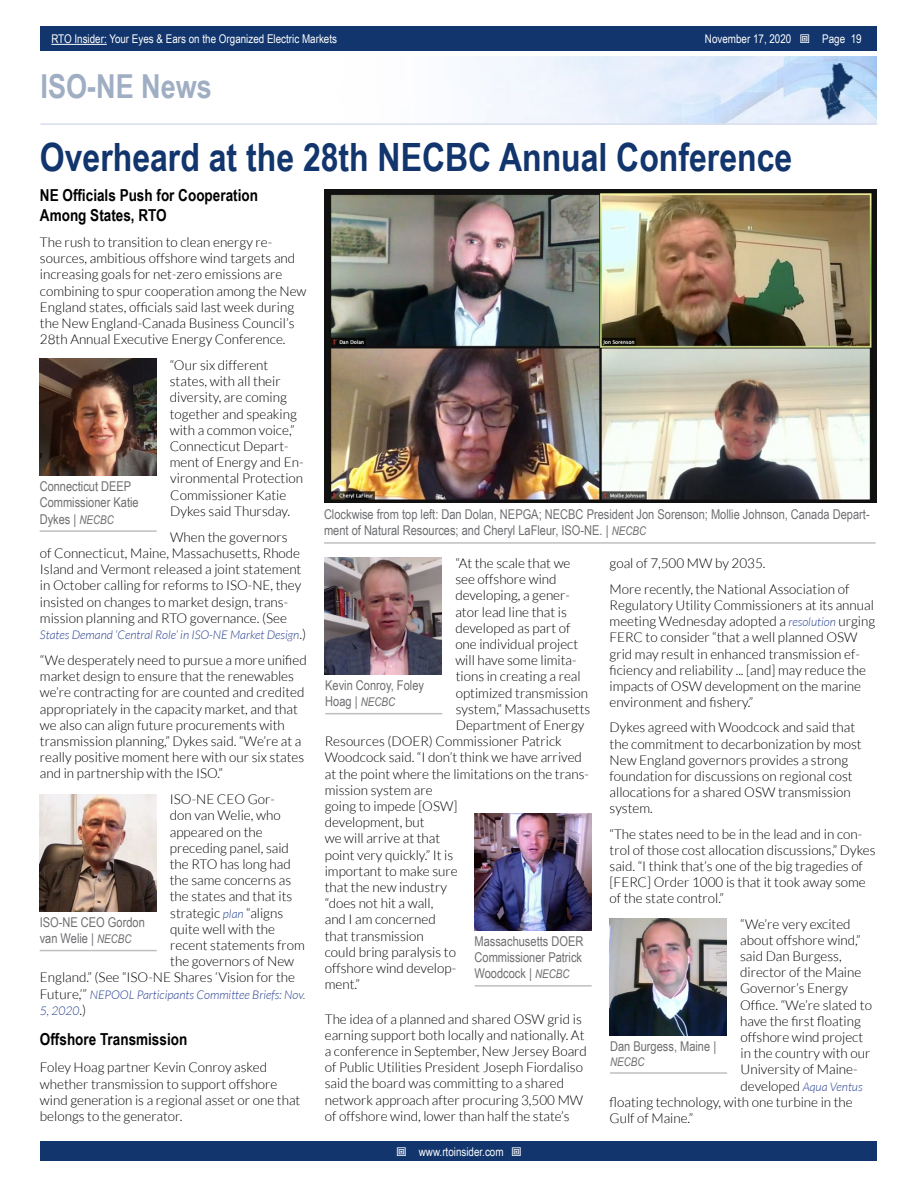
<style>
.page{position:relative;width:918px;height:1188px;background:#fff}
.page>*{position:absolute;margin:0;border:0;box-sizing:border-box;transform-origin:0 0}
.t1{font:700 39px "Arial Narrow";color:#11356c}
.t2{font:700 33px "Arial Narrow";color:#a0aec4}
.t3{font:700 16.5px/19.8px "Arial Narrow";color:#000}
.t4{font:300 13.5px/16.2px "Lato";color:#000}
.t5{font:13.5px/16.2px "Arial Narrow";color:#6d6e71}
.t6{font:italic 300 12px/16.2px "Lato";color:#25408f}
.t7{font:12px "Arial Narrow";color:#fff}
.t8{font:italic 12px "Arial Narrow";color:#6d6e71}
.s1{font-style:normal;font-size:13.5px;color:#000}
.s2{font-style:italic;font-size:12px;color:#25408f}
.s3{font-style:italic;font-size:12px}
</style>
<div class="page">
<div style="left:41px;top:1142px;width:836px;height:19px;background:#11356c"></div>
<div style="left:41px;top:27px;width:836px;height:24px;background:#11356c"></div>
<hr style="left:51px;top:44px;width:56px;height:1px;background:#fff">
<img style="left:474px;top:56px;width:403px;height:67px">
<hr style="left:40px;top:123px;width:837px;height:2px;background:#d6deec">
<hr style="left:324px;top:542px;width:552px;height:2px;background:#bfbfbf">
<img style="left:324px;top:189px;width:552px;height:313px">
<img style="left:39px;top:794px;width:117px;height:117px">
<hr style="left:40px;top:950px;width:117px;height:1px;background:#bfbfbf">
<img style="left:325px;top:558px;width:117px;height:117px">
<hr style="left:325px;top:713px;width:117px;height:1px;background:#bfbfbf">
<img style="left:610px;top:919px;width:117px;height:117px">
<hr style="left:610px;top:1072px;width:117px;height:2px;background:#bfbfbf">
<img style="left:39px;top:359px;width:117px;height:117px">
<hr style="left:40px;top:530px;width:117px;height:2px;background:#bfbfbf">
<img style="left:474px;top:813px;width:117px;height:118px">
<hr style="left:475px;top:985px;width:117px;height:2px;background:#bfbfbf">
<p class="t7" style="left:51px;top:30px;width:287px">RTO Insider: Your Eyes &amp; Ears on the Organized Electric Markets</p>
<p class="t7" style="left:705px;top:30px;width:88px">November 17, 2020</p>
<p class="t7" style="left:822px;top:30px;width:41px">Page 19</p>
<h2 class="t2" style="left:40px;top:61px;width:173px">ISO-NE News</h2>
<h1 class="t1" style="left:40px;top:128px;width:754px">Overheard at the 28th NECBC Annual Conference</h1>
<p class="t3" style="left:40px;top:185px;width:220px">NE Officials Push for Cooperation<br>Among States, RTO</p>
<p class="t4" style="left:40px;top:234px;width:268px">The rush to transition to clean energy re&shy;sources, ambitious offshore wind targets and increasing goals for net-zero emissions are combining to spur cooperation among the New England states, officials said last week during the New England-Canada Business Council’s 28th Annual Executive Energy Conference.</p>
<p class="t4" style="left:170px;top:357px;width:135px">“Our six different states, with all their diversity, are coming together and speaking with a common voice,”<br>Connecticut Depart&shy;ment of Energy and En&shy;vironmental Protection<br>Commissioner Katie<br>Dykes said Thursday.</p>
<p class="t4" style="left:40px;top:529px;width:263px;text-indent:130px">When the governors of Connecticut, Maine, Massachusetts, Rhode Island and Vermont released a joint statement in October calling for reforms to ISO-NE, they insisted on changes to market design, trans&shy;mission planning and RTO governance. (See</p>
<p class="t6" style="left:40px;top:627px;width:268px">States Demand ‘Central Role’ in ISO-NE Market Design<span class="s1">.)</span></p>
<p class="t4" style="left:40px;top:652px;width:268px">“We desperately need to pursue a more unified market design to ensure that the renewables we’re contracting for are counted and credited appropriately in the capacity market, and that we also can align future procurements with transmission planning,” Dykes said. “We’re at a really positive moment here with our six states and in partnership with the ISO.”</p>
<p class="t4" style="left:170px;top:791px;width:107px">ISO-NE CEO Gor-</p>
<p class="t4" style="left:170px;top:808px;width:112px">don van Welie, who</p>
<p class="t4" style="left:170px;top:824px;width:94px">appeared on the</p>
<p class="t4" style="left:170px;top:840px;width:121px">preceding panel, said</p>
<p class="t4" style="left:170px;top:856px;width:123px">the RTO has long had</p>
<p class="t4" style="left:170px;top:872px;width:123px">the same concerns as</p>
<p class="t4" style="left:170px;top:889px;width:124px">the states and that its</p>
<p class="t4" style="left:170px;top:905px;width:115px">strategic <span class="s2">plan</span> “aligns</p>
<p class="t4" style="left:170px;top:921px;width:106px">quite well with the</p>
<p class="t4" style="left:170px;top:937px;width:136px">recent statements from</p>
<p class="t4" style="left:170px;top:953px;width:126px">the governors of New</p>
<p class="t4" style="left:40px;top:970px;width:257px">England.” (See “ISO-NE Shares ‘Vision for the</p>
<p class="t6" style="left:40px;top:987px;width:267px"><span class="s1">Future,’”</span> NEPOOL Participants Committee Briefs: Nov.<br>5, 2020<span class="s1">.)</span></p>
<p class="t3" style="left:40px;top:1029px;width:149px">Offshore Transmission</p>
<p class="t4" style="left:40px;top:1060px;width:262px">Foley Hoag partner Kevin Conroy asked whether transmission to support offshore wind generation is a regional asset or one that belongs to the generator.</p>
<p class="t5" style="left:40px;top:478px;width:101px">Connecticut DEEP<br>Commissioner Katie<br>Dykes | <span class="s3">NECBC</span></p>
<p class="t5" style="left:40px;top:914px;width:107px">ISO-NE CEO Gordon van Welie | <span class="s3">NECBC</span></p>
<p class="t5" style="left:324px;top:506px;width:547px">Clockwise from top left: Dan Dolan, NEPGA; NECBC President Jon Sorenson; Mollie Johnson, Canada Depart&shy;ment of Natural Resources; and Cheryl LaFleur, ISO-NE. | <span class="s3">NECBC</span></p>
<p class="t4" style="left:455px;top:555px;width:117px">“At the scale that we</p>
<p class="t4" style="left:455px;top:571px;width:103px">see offshore wind</p>
<p class="t4" style="left:455px;top:587px;width:116px">developing, a gener-</p>
<p class="t4" style="left:455px;top:604px;width:113px">ator lead line that is</p>
<p class="t4" style="left:455px;top:620px;width:117px">developed as part of</p>
<p class="t4" style="left:455px;top:636px;width:124px">one individual project</p>
<p class="t4" style="left:455px;top:652px;width:123px">will have some limita-</p>
<p class="t4" style="left:456px;top:668px;width:126px">tions in creating a real</p>
<p class="t4" style="left:456px;top:685px;width:134px">optimized transmission</p>
<p class="t4" style="left:456px;top:701px;width:136px">system,” Massachusetts</p>
<p class="t4" style="left:456px;top:717px;width:130px">Department of Energy</p>
<p class="t4" style="left:325px;top:733px;width:239px">Resources (DOER) Commissioner Patrick</p>
<p class="t4" style="left:325px;top:749px;width:259px">Woodcock said. “I don’t think we have arrived</p>
<p class="t4" style="left:325px;top:766px;width:266px">at the point where the limitations on the trans-</p>
<p class="t4" style="left:325px;top:782px;width:109px">mission system are</p>
<p class="t4" style="left:325px;top:798px;width:134px">going to impede [OSW]</p>
<p class="t4" style="left:325px;top:814px;width:101px">development, but</p>
<p class="t4" style="left:325px;top:830px;width:117px">we will arrive at that</p>
<p class="t4" style="left:325px;top:847px;width:130px">point very quickly.” It is</p>
<p class="t4" style="left:325px;top:863px;width:135px">important to make sure</p>
<p class="t4" style="left:325px;top:879px;width:124px">that the new industry</p>
<p class="t4" style="left:325px;top:895px;width:110px">“does not hit a wall,</p>
<p class="t4" style="left:325px;top:911px;width:113px">and I am concerned</p>
<p class="t4" style="left:325px;top:928px;width:100px">that transmission</p>
<p class="t4" style="left:325px;top:944px;width:133px">could bring paralysis to</p>
<p class="t4" style="left:325px;top:960px;width:133px">offshore wind develop-</p>
<p class="t4" style="left:325px;top:976px;width:37px">ment.”</p>
<p class="t4" style="left:325px;top:1011px;width:264px">The idea of a planned and shared OSW grid is earning support both locally and nationally. At a conference in September, New Jersey Board of Public Utilities President Joseph Fiordaliso said the board was committing to a shared network approach after procuring 3,500 MW of offshore wind, lower than half the state’s</p>
<p class="t5" style="left:325px;top:677px;width:100px">Kevin Conroy, Foley<br>Hoag | <span class="s3">NECBC</span></p>
<p class="t5" style="left:475px;top:933px;width:110px;text-align:justify">Massachusetts DOER Commissioner Patrick Woodcock | <span class="s3">NECBC</span></p>
<p class="t7" style="left:419px;top:1143px;width:86px">www.rtoinsider.com</p>
<p class="t4" style="left:610px;top:550px;width:241px;line-height:26px">goal of 7,500 MW by 2035.<br>More recently, the National Association of</p>
<p class="t4" style="left:610px;top:597px;width:267px">Regulatory Utility Commissioners at its annual meeting Wednesday adopted a <span class="s2">resolution</span> urging FERC to consider “that a well planned OSW grid may result in enhanced transmission ef&shy;ficiency and reliability ... [and] may reduce the impacts of OSW development on the marine environment and fishery.”</p>
<p class="t4" style="left:610px;top:720px;width:254px">Dykes agreed with Woodcock and said that the commitment to decarbonization by most New England governors provides a strong foundation for discussions on regional cost allocations for a shared OSW transmission system.</p>
<p class="t4" style="left:610px;top:826px;width:268px">“The states need to be in the lead and in con&shy;trol of those cost allocation discussions,” Dykes said. “I think that’s one of the big tragedies of [FERC] Order 1000 is that it took away some of the state control.”</p>
<p class="t4" style="left:740px;top:916px;width:133px">“We’re very excited about offshore wind,” said Dan Burgess, director of the Maine<br>Governor’s Energy<br>Office. “We’re slated to have the first floating offshore wind project in the country with our<br>University of Maine-</p>
<p class="t6" style="left:741px;top:1079px;width:124px"><span class="s1">developed</span> Aqua Ventus</p>
<p class="t4" style="left:610px;top:1094px;width:245px">floating technology, with one turbine in the<br>Gulf of Maine.”</p>
<p class="t5" style="left:610px;top:1038px;width:108px">Dan Burgess, Maine |</p>
<p class="t8" style="left:610px;top:1053px;width:36px">NECBC</p>
</div>
